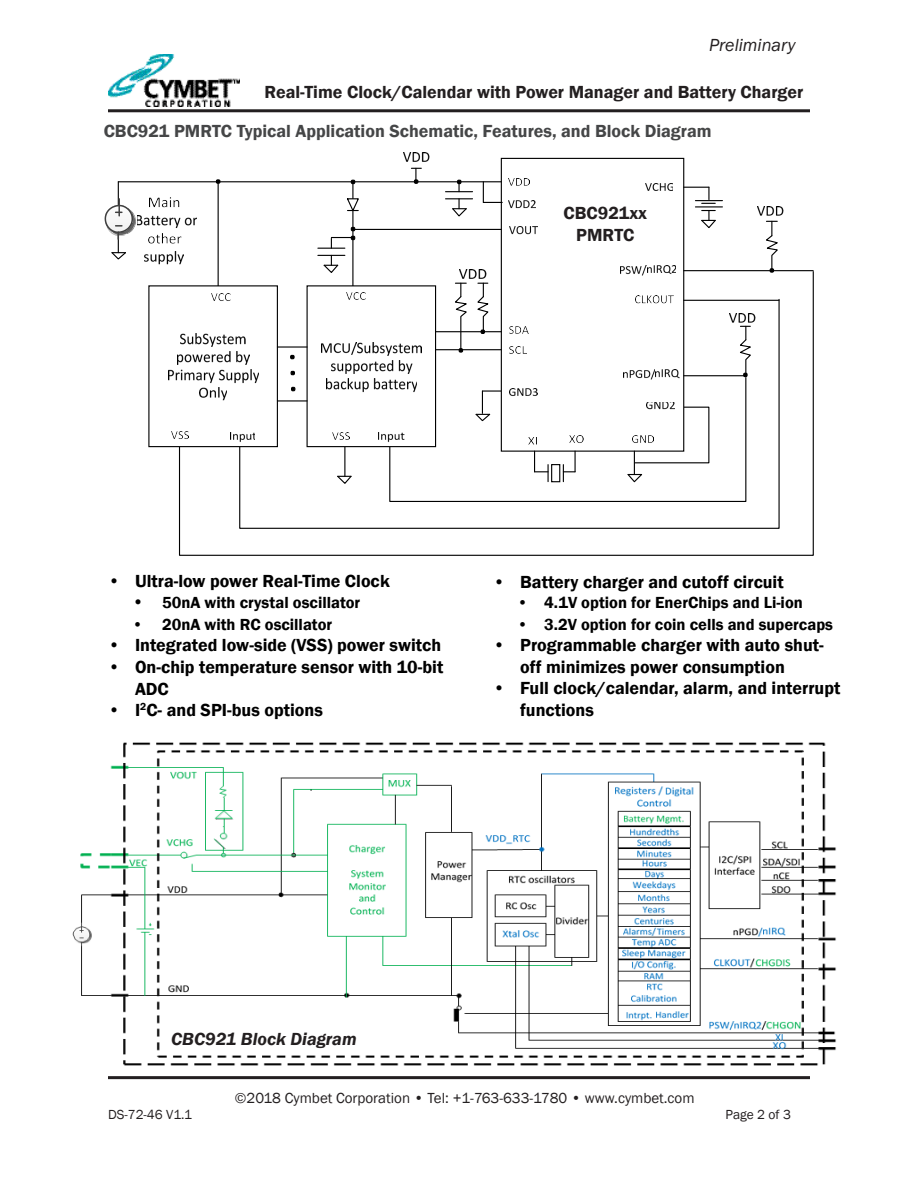
<style>
.page{position:relative;width:918px;height:1188px;background:#fff}
.page>*{position:absolute;margin:0;border:0;box-sizing:border-box;transform-origin:0 0}
.t1{font:600 18px/21.6px "Franklin Gothic";color:#000}
.t2{font:600 18px "Franklin Gothic";color:#231f20}
.t3{font:600 18px "Franklin Gothic";color:#454647}
.t4{font:italic 600 18px "Franklin Gothic";color:#231f20}
.t5{font:italic 18px "Franklin Gothic";color:#231f20}
.t6{font:600 16.5px "Franklin Gothic";color:#000}
.t7{font:15px "Franklin Gothic";color:#231f20}
.t8{font:13.5px "Franklin Gothic";color:#231f20}
.s1{font-size:18px}
</style>
<div class="page">
<hr style="left:108px;top:109px;width:702px;height:3px;background:#231f20">
<hr style="left:108px;top:1076px;width:702px;height:3px;background:#231f20">
<img style="left:108px;top:54px;width:131px;height:52px">
<hr style="left:352px;top:182px;width:1px;height:106px;background:#000">
<svg style="left:178px;top:270px;width:636px;height:286px"></svg>
<div style="left:501px;top:158px;width:183px;height:293px;background:#fff"></div>
<svg style="left:684px;top:187px;width:38px;height:42px"></svg>
<hr style="left:353px;top:229px;width:148px;height:1px;background:#000">
<img style="left:646px;top:183px;width:27px;height:8px">
<img style="left:509px;top:178px;width:20px;height:8px">
<hr style="left:684px;top:270px;width:129px;height:1px;background:#000">
<img style="left:621px;top:265px;width:26px;height:31px">
<img style="left:648px;top:266px;width:28px;height:30px">
<svg style="left:764px;top:263px;width:16px;height:10px"></svg>
<img style="left:460px;top:270px;width:26px;height:13px">
<img style="left:635px;top:296px;width:37px;height:2px">
<svg style="left:239px;top:298px;width:541px;height:231px"></svg>
<hr style="left:218px;top:184px;width:1px;height:102px;background:#000">
<svg style="left:350px;top:179px;width:6px;height:6px"></svg>
<svg style="left:347px;top:197px;width:12px;height:16px"></svg>
<svg style="left:389px;top:376px;width:358px;height:127px"></svg>
<div style="left:149px;top:286px;width:128px;height:161px;background:#fff"></div>
<div style="left:148px;top:285px;width:130px;height:162px;border:1px solid #000"></div>
<img style="left:180px;top:334px;width:66px;height:18px">
<img style="left:178px;top:352px;width:71px;height:18px">
<img style="left:169px;top:370px;width:90px;height:14px">
<img style="left:200px;top:387px;width:27px;height:14px">
<div style="left:307px;top:286px;width:129px;height:161px;background:#fff"></div>
<div style="left:307px;top:285px;width:129px;height:162px;border:1px solid #000"></div>
<img style="left:322px;top:342px;width:34px;height:48px">
<img style="left:358px;top:343px;width:64px;height:18px">
<img style="left:332px;top:361px;width:80px;height:18px">
<img style="left:327px;top:379px;width:90px;height:14px">
<img style="left:211px;top:294px;width:20px;height:46px">
<img style="left:346px;top:292px;width:19px;height:8px">
<img style="left:172px;top:432px;width:17px;height:46px">
<hr style="left:277px;top:346px;width:30px;height:2px;background:#000">
<hr style="left:277px;top:400px;width:30px;height:2px;background:#000">
<svg style="left:336px;top:447px;width:17px;height:38px"></svg>
<img style="left:333px;top:432px;width:17px;height:47px">
<hr style="left:118px;top:181px;width:383px;height:1px;background:#000">
<svg style="left:290px;top:354px;width:5px;height:6px"></svg>
<svg style="left:290px;top:370px;width:6px;height:6px"></svg>
<svg style="left:290px;top:386px;width:6px;height:6px"></svg>
<img style="left:647px;top:402px;width:28px;height:46px">
<img style="left:509px;top:388px;width:28px;height:47px">
<svg style="left:475px;top:390px;width:26px;height:32px"></svg>
<img style="left:509px;top:200px;width:27px;height:35px">
<svg style="left:483px;top:182px;width:19px;height:21px"></svg>
<img style="left:231px;top:432px;width:24px;height:58px">
<img style="left:379px;top:432px;width:25px;height:58px">
<svg style="left:446px;top:198px;width:27px;height:19px"></svg>
<svg style="left:446px;top:179px;width:27px;height:13px"></svg>
<svg style="left:318px;top:255px;width:27px;height:19px"></svg>
<hr style="left:118px;top:182px;width:1px;height:71px;background:#000">
<svg style="left:111px;top:251px;width:15px;height:9px"></svg>
<img style="left:134px;top:214px;width:1px;height:14px">
<svg style="left:104px;top:199px;width:30px;height:42px"></svg>
<img style="left:150px;top:198px;width:29px;height:18px">
<img style="left:137px;top:216px;width:60px;height:22px">
<img style="left:148px;top:233px;width:33px;height:11px">
<img style="left:145px;top:251px;width:39px;height:39px">
<svg style="left:215px;top:179px;width:6px;height:5px"></svg>
<svg style="left:453px;top:283px;width:38px;height:70px"></svg>
<img style="left:757px;top:206px;width:27px;height:57px">
<img style="left:403px;top:153px;width:27px;height:30px">
<svg style="left:411px;top:168px;width:10px;height:16px"></svg>
<svg style="left:318px;top:226px;width:38px;height:23px"></svg>
<img style="left:72px;top:742px;width:764px;height:324px">
<p class="t5" style="left:709px;top:34px;width:88px">Preliminary</p>
<p class="t2" style="left:265px;top:80px;width:540px">Real-Time Clock/Calendar with Power Manager and Battery Charger</p>
<p class="t3" style="left:104px;top:120px;width:610px">CBC921 PMRTC Typical Application Schematic, Features, and Block Diagram</p>
<p class="t2" style="left:564px;top:202px;width:85px">CBC921xx</p>
<p class="t2" style="left:576px;top:224px;width:60px">PMRTC</p>
<p class="t1" style="left:108px;top:570px;width:283px">• Ultra-low power Real-Time Clock</p>
<p class="t6" style="left:132px;top:593px;width:230px"><span class="s1">•</span> 50nA with crystal oscillator</p>
<p class="t6" style="left:132px;top:614px;width:202px">• 20nA with RC oscillator</p>
<p class="t1" style="left:108px;top:635px;width:335px">• Integrated low-side (VSS) power switch</p>
<p class="t1" style="left:135px;top:656px;width:310px;text-indent:-27px">• On-chip temperature sensor with 10-bit<br>ADC</p>
<p class="t1" style="left:108px;top:700px;width:216px">• I<sup>2</sup>C- and SPI-bus options</p>
<p class="t1" style="left:493px;top:572px;width:292px">• Battery charger and cutoff circuit</p>
<p class="t6" style="left:517px;top:592px;width:287px">• 4.1V option for EnerChips and Li-ion</p>
<p class="t6" style="left:517px;top:614px;width:317px">• 3.2V option for coin cells and supercaps</p>
<p class="t1" style="left:520px;top:635px;width:305px;text-indent:-27px">• Programmable charger with auto shut&shy;off minimizes power consumption</p>
<p class="t1" style="left:520px;top:678px;width:322px;text-indent:-27px">• Full clock/calendar, alarm, and interrupt functions</p>
<p class="t4" style="left:171px;top:1027px;width:187px">CBC921 Block Diagram</p>
<p class="t7" style="left:235px;top:1089px;width:461px">©2018 Cymbet Corporation • Tel: +1-763-633-1780 • www.cymbet.com</p>
<p class="t8" style="left:108px;top:1106px;width:86px">DS-72-46 V1.1</p>
<p class="t8" style="left:726px;top:1106px;width:67px">Page 2 of 3</p>
</div>
